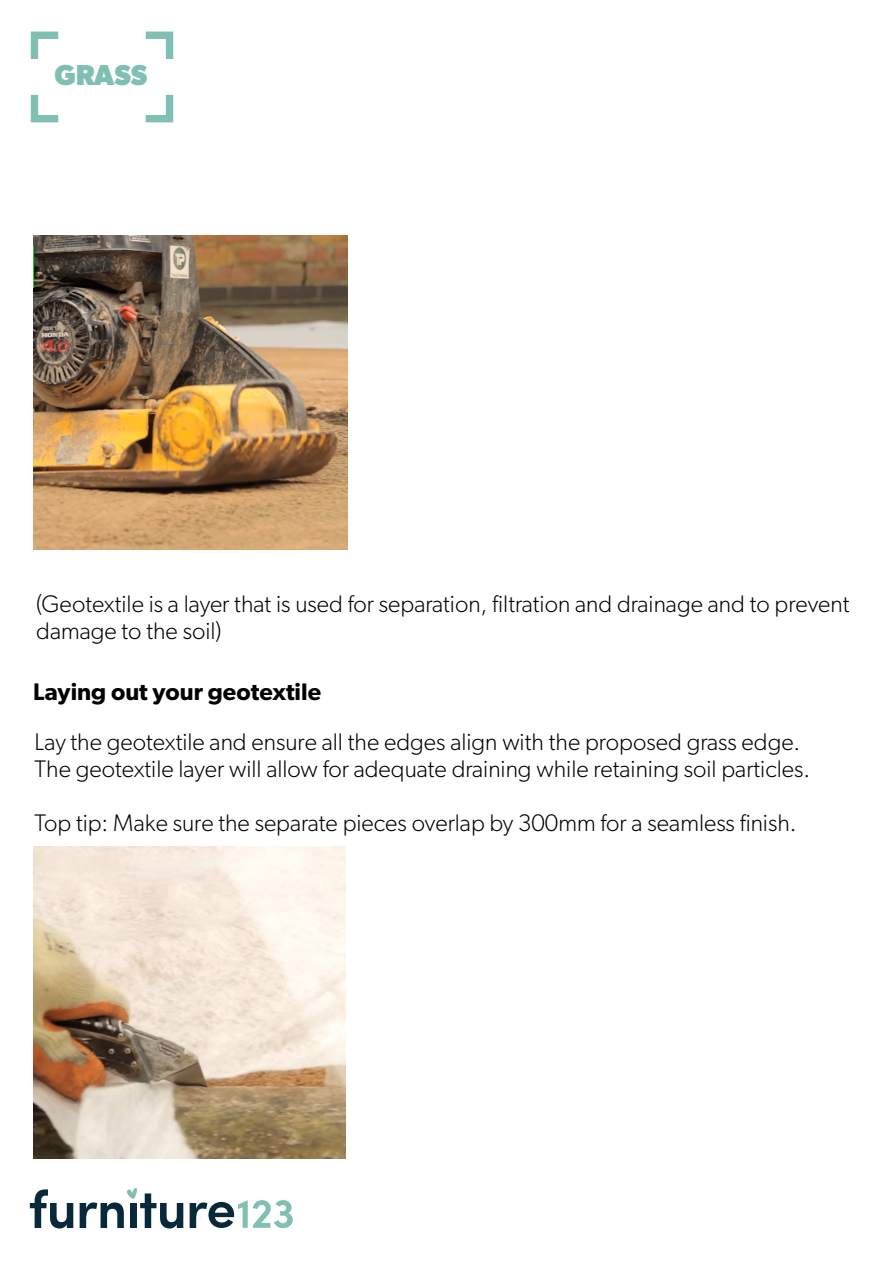
<style>
.page{position:relative;width:895px;height:1265px;background:#fff}
.page>*{position:absolute;margin:0;border:0;box-sizing:border-box;transform-origin:0 0}
.t1{font:700 28.95px "Gibson";letter-spacing:-.005em;color:#80bfb3}
.t2{font:300 24px/27px "Gibson";color:#000}
.t3{font:600 24px "Gibson";color:#000}
</style>
<div class="page">
<svg style="left:30px;top:1189px;width:43px;height:39px"></svg>
<svg style="left:190px;top:1200px;width:103px;height:28px"></svg>
<svg style="left:80px;top:1188px;width:103px;height:40px"></svg>
<svg style="left:31px;top:32px;width:27px;height:27px"></svg>
<svg style="left:31px;top:95px;width:27px;height:27px"></svg>
<svg style="left:146px;top:32px;width:27px;height:27px"></svg>
<svg style="left:146px;top:95px;width:27px;height:27px"></svg>
<img style="left:34px;top:235px;width:314px;height:314px">
<img style="left:33px;top:846px;width:312px;height:312px">
<p class="t1" style="left:55px;top:57px;width:94px">GRASS</p>
<p class="t2" style="left:36px;top:589px;width:814px">(Geotextile is a layer that is used for separation, filtration and drainage and to prevent damage to the soil)</p>
<p class="t3" style="left:33px;top:677px;width:289px">Laying out your geotextile</p>
<p class="t2" style="left:35px;top:727px;width:777px">Lay the geotextile and ensure all the edges align with the proposed grass edge.<br>The geotextile layer will allow for adequate draining while retaining soil particles.</p>
<p class="t2" style="left:35px;top:808px;width:763px">Top tip: Make sure the separate pieces overlap by 300mm for a seamless finish.</p>
</div>
